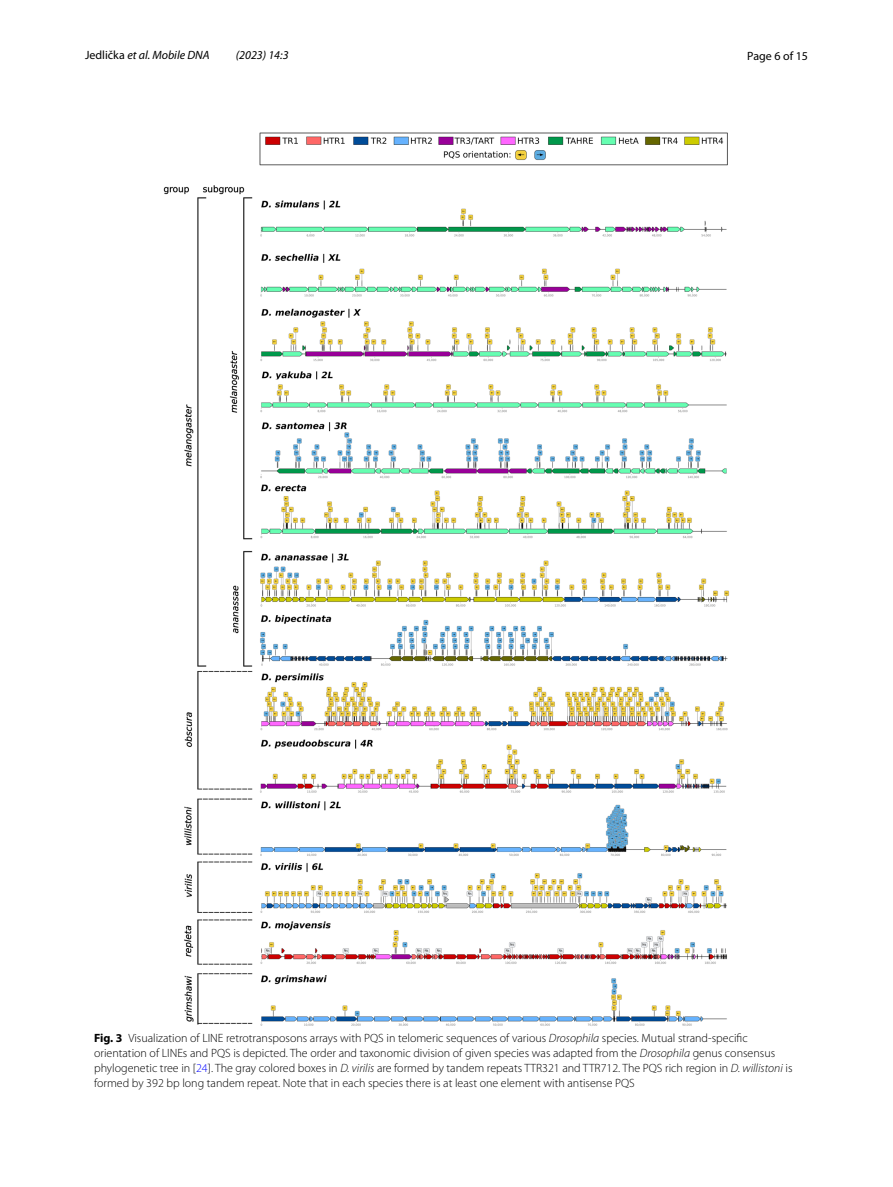
<style>
.page{position:relative;width:893px;height:1187px;background:#fff}
.page>*{position:absolute;margin:0;border:0;box-sizing:border-box;transform-origin:0 0}
.t1{font:300 12px/15px "Myriad Pro";color:#000}
.t2{font:italic 12px "Myriad Pro";color:#000}
.t3{font:12px "Myriad Pro";color:#000}
.s1{font-style:normal}
.s2{font-weight:700}
.s3{font-style:italic}
.s4{color:#00f}
</style>
<div class="page">
<img style="left:164px;top:133px;width:565px;height:893px">
<p class="t2" style="left:85px;top:48px;width:126px"><span class="s1">Jedlička</span> et al. Mobile DNA</p>
<p class="t2" style="left:236px;top:48px;width:54px">(2023) 14:3</p>
<p class="t3" style="left:747px;top:48px;width:62px">Page 6 of 15</p>
<p class="t1" style="left:94px;top:1030px;width:700px"><span class="s2">Fig. 3</span> Visualization of LINE retrotransposons arrays with PQS in telomeric sequences of various <span class="s3">Drosophila</span> species. Mutual strand-specific orientation of LINEs and PQS is depicted. The order and taxonomic division of given species was adapted from the <span class="s3">Drosophila</span> genus consensus phylogenetic tree in [<span class="s4">24</span>]. The gray colored boxes in <span class="s3">D. virilis</span> are formed by tandem repeats TTR321 and TTR712. The PQS rich region in <span class="s3">D. willistoni</span> is formed by 392 bp long tandem repeat. Note that in each species there is at least one element with antisense PQS</p>
</div>
